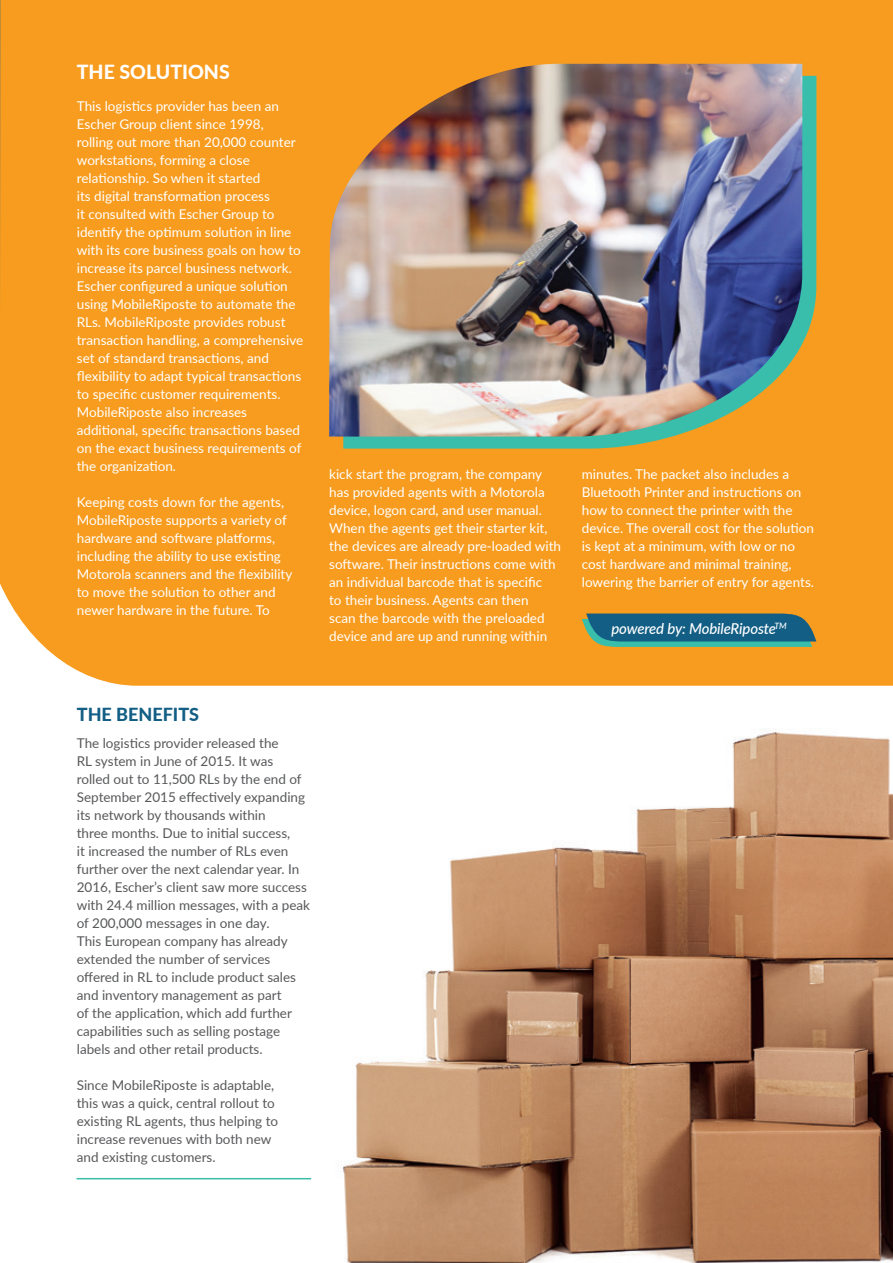
<style>
.page{position:relative;width:893px;height:1263px;background:#fff}
.page>*{position:absolute;margin:0;border:0;box-sizing:border-box;transform-origin:0 0}
.t1{font:800 19.5px "Lato";color:#fff}
.t2{font:800 18px "Lato";color:#135e85}
.t3{font:italic 500 15px "Lato";letter-spacing:-.01em;color:#fff}
.t4{font:13.5px/18px "Lato";color:#fff}
.t5{font:13.5px/18px "Lato";color:#57585a}
</style>
<div class="page">
<div style="left:1px;top:0;width:892px;height:686px;background:#f89c1f"></div>
<svg style="left:0;top:0;width:1px;height:586px"></svg>
<img style="left:342px;top:728px;width:551px;height:535px">
<svg style="left:582px;top:613px;width:234px;height:34px"></svg>
<hr style="left:77px;top:1178px;width:234px;height:1px;background:#38beab">
<svg style="left:343px;top:76px;width:473px;height:373px;fill:#38beab"></svg>
<img style="left:329px;top:64px;width:473px;height:373px">
<p class="t1" style="left:77px;top:58px;width:154px">THE SOLUTIONS</p>
<p class="t4" style="left:77px;top:97px;width:228px">This logistics provider has been an Escher Group client since 1998, rolling out more than 20,000 counter workstations, forming a close relationship. So when it started<br>its digital transformation process<br>it consulted with Escher Group to identify the optimum solution in line with its core business goals on how to increase its parcel business network.<br>Escher configured a unique solution using MobileRiposte to automate the RLs. MobileRiposte provides robust transaction handling, a comprehensive set of standard transactions, and flexibility to adapt typical transactions to specific customer requirements.<br>MobileRiposte also increases additional, specific transactions based on the exact business requirements of the organization.</p>
<p class="t4" style="left:77px;top:493px;width:217px">Keeping costs down for the agents, MobileRiposte supports a variety of hardware and software platforms, including the ability to use existing Motorola scanners and the flexibility to move the solution to other and newer hardware in the future. To</p>
<p class="t4" style="left:329px;top:464px;width:233px">kick start the program, the company has provided agents with a Motorola device, logon card, and user manual.<br>When the agents get their starter kit, the devices are already pre-loaded with software. Their instructions come with an individual barcode that is specific<br>to their business. Agents can then<br>scan the barcode with the preloaded device and are up and running within</p>
<p class="t4" style="left:582px;top:464px;width:234px">minutes. The packet also includes a Bluetooth Printer and instructions on how to connect the printer with the device. The overall cost for the solution is kept at a minimum, with low or no cost hardware and minimal training, lowering the barrier of entry for agents.</p>
<p class="t3" style="left:611px;top:618px;width:177px">powered by: MobileRiposte<sup>TM</sup></p>
<p class="t2" style="left:77px;top:701px;width:124px">THE BENEFITS</p>
<p class="t5" style="left:77px;top:734px;width:235px">The logistics provider released the<br>RL system in June of 2015. It was<br>rolled out to 11,500 RLs by the end of September 2015 effectively expanding its network by thousands within<br>three months. Due to initial success,<br>it increased the number of RLs even further over the next calendar year. In 2016, Escher’s client saw more success with 24.4 million messages, with a peak of 200,000 messages in one day.</p>
<p class="t5" style="left:77px;top:932px;width:221px">This European company has already extended the number of services offered in RL to include product sales and inventory management as part of the application, which add further capabilities such as selling postage labels and other retail products.</p>
<p class="t5" style="left:77px;top:1076px;width:203px">Since MobileRiposte is adaptable, this was a quick, central rollout to existing RL agents, thus helping to increase revenues with both new and existing customers.</p>
</div>
